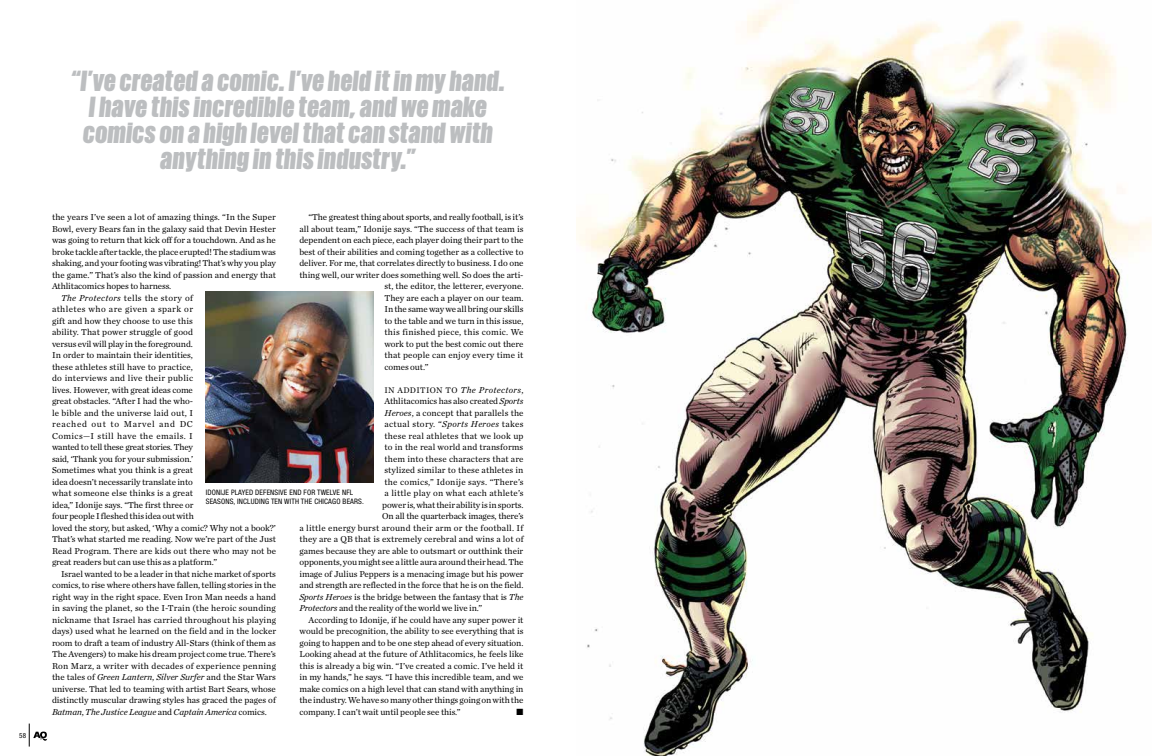
<style>
.page{position:relative;width:1152px;height:756px;background:#fff}
.page>*{position:absolute;margin:0;border:0;box-sizing:border-box;transform-origin:0 0}
.t1{font:italic 900 30px/26px "Giorgio Sans";letter-spacing:.02em;color:#bcbec0;text-align:center}
.t2{font:9px "Chronicle Text G1";letter-spacing:-.005em;color:#000}
.t3{font:9px "Chronicle Text G1";letter-spacing:.015em;color:#000}
.t4{font:9px "Chronicle Text G1";letter-spacing:.02em;color:#000}
.t5{font:9px "Chronicle Text G1";letter-spacing:.025em;color:#000}
.t6{font:9px "Chronicle Text G1";letter-spacing:.04em;color:#000}
.t7{font:italic 9px "Chronicle Text G1";letter-spacing:-.01em;color:#000}
.t8{font:9px "Chronicle Text G1";letter-spacing:-.025em;color:#000}
.t9{font:9px "Chronicle Text G1";letter-spacing:.03em;color:#000}
.t10{font:9px "Chronicle Text G1";letter-spacing:.035em;color:#000}
.t11{font:italic 9px "Chronicle Text G1";letter-spacing:.04em;color:#000}
.t12{font:9px "Chronicle Text G1";letter-spacing:.075em;color:#000}
.t13{font:9px "Zapf Dingbats ITC";color:#000}
.t14{font:condensed 7.5px/9px "Helvetica Neue LT Std";letter-spacing:.02em;color:#000}
.t15{font:condensed 7px "Helvetica Neue LT Std";color:#000}
.s1{font-style:italic}
.s2{font-style:normal}
.s3{font-style:normal;font-size:8.5px}
</style>
<div class="page">
<img style="left:576px;top:5px;width:575px;height:751px">
<svg style="left:29px;top:724px;width:18px;height:23px"></svg>
<img style="left:206px;top:292px;width:167px;height:190px">
<p class="t15" style="left:19px;top:731px;width:8px">58</p>
<h1 class="t1" style="left:71px;top:67px;width:436px">“I’ve created a comic. I’ve held it in my hand.<br>I have this incredible team, and we make comics on a high level that can stand with anything in this industry.”</h1>
<p class="t2" style="left:52px;top:210px;width:225px">the years I’ve seen a lot of amazing things. “In the Super</p>
<p class="t2" style="left:52px;top:222px;width:225px">Bowl, every Bears fan in the galaxy said that Devin Hester</p>
<p class="t2" style="left:52px;top:233px;width:225px">was going to return that kick off for a touchdown. And as he</p>
<p class="t2" style="left:52px;top:245px;width:226px">broke tackle after tackle, the place erupted! The stadium was</p>
<p class="t2" style="left:52px;top:256px;width:226px">shaking, and your footing was vibrating! That’s why you play</p>
<p class="t2" style="left:52px;top:268px;width:226px">the game.” That’s also the kind of passion and energy that</p>
<p class="t2" style="left:52px;top:279px;width:121px">Athlitacomics hopes to harness.</p>
<p class="t10" style="left:61px;top:291px;width:134px"><span class="s1">The Protectors</span> tells the story of</p>
<p class="t6" style="left:52px;top:302px;width:143px">athletes who are given a spark or</p>
<p class="t2" style="left:52px;top:314px;width:142px">gift and how they choose to use this</p>
<p class="t3" style="left:52px;top:325px;width:143px">ability. That power struggle of good</p>
<p class="t2" style="left:52px;top:337px;width:142px">versus evil will play in the foreground.</p>
<p class="t2" style="left:52px;top:348px;width:142px">In order to maintain their identities,</p>
<p class="t3" style="left:52px;top:360px;width:142px">these athletes still have to practice,</p>
<p class="t5" style="left:52px;top:371px;width:143px">do interviews and live their public</p>
<p class="t2" style="left:52px;top:383px;width:142px">lives. However, with great ideas come</p>
<p class="t2" style="left:52px;top:394px;width:143px">great obstacles. “After I had the who-</p>
<p class="t3" style="left:52px;top:406px;width:143px">le bible and the universe laid out, I</p>
<p class="t12" style="left:52px;top:417px;width:142px">reached out to Marvel and DC</p>
<p class="t6" style="left:52px;top:429px;width:142px">Comics—I still have the emails. I</p>
<p class="t8" style="left:52px;top:440px;width:142px">wanted to tell these great stories. They</p>
<p class="t2" style="left:52px;top:452px;width:143px">said, ‘Thank you for your submission.’</p>
<p class="t2" style="left:52px;top:463px;width:143px">Sometimes what you think is a great</p>
<p class="t2" style="left:52px;top:475px;width:143px">idea doesn’t necessarily translate into</p>
<p class="t3" style="left:52px;top:486px;width:143px">what someone else thinks is a great</p>
<p class="t2" style="left:52px;top:498px;width:143px">idea,” Idonije says. “The first three or</p>
<p class="t2" style="left:52px;top:509px;width:143px">four people I fleshed this idea out with</p>
<p class="t2" style="left:52px;top:521px;width:225px">loved the story, but asked, ‘Why a comic? Why not a book?’</p>
<p class="t2" style="left:52px;top:532px;width:225px">That’s what started me reading. Now we’re part of the Just</p>
<p class="t3" style="left:52px;top:544px;width:226px">Read Program. There are kids out there who may not be</p>
<p class="t2" style="left:52px;top:555px;width:167px">great readers but can use this as a platform.”</p>
<p class="t2" style="left:61px;top:567px;width:216px">Israel wanted to be a leader in that niche market of sports</p>
<p class="t2" style="left:52px;top:578px;width:226px">comics, to rise where others have fallen, telling stories in the</p>
<p class="t2" style="left:52px;top:590px;width:226px">right way in the right space. Even Iron Man needs a hand</p>
<p class="t3" style="left:52px;top:601px;width:225px">in saving the planet, so the I-Train (the heroic sounding</p>
<p class="t3" style="left:52px;top:613px;width:226px">nickname that Israel has carried throughout his playing</p>
<p class="t2" style="left:52px;top:624px;width:226px">days) used what he learned on the field and in the locker</p>
<p class="t2" style="left:52px;top:636px;width:225px">room to draft a team of industry All-Stars (think of them as</p>
<p class="t2" style="left:52px;top:647px;width:226px">The Avengers) to make his dream project come true. There’s</p>
<p class="t4" style="left:52px;top:659px;width:226px">Ron Marz, a writer with decades of experience penning</p>
<p class="t2" style="left:52px;top:670px;width:226px">the tales of <span class="s1">Green Lantern</span>, <span class="s1">Silver Surfer</span> and the Star Wars</p>
<p class="t2" style="left:52px;top:682px;width:225px">universe. That led to teaming with artist Bart Sears, whose</p>
<p class="t2" style="left:52px;top:693px;width:225px">distinctly muscular drawing styles has graced the pages of</p>
<p class="t7" style="left:52px;top:705px;width:216px">Batman<span class="s2">,</span> The Justice League <span class="s2">and</span> Captain America <span class="s2">comics.</span></p>
<p class="t2" style="left:308px;top:210px;width:217px">“The greatest thing about sports, and really football, is it’s</p>
<p class="t2" style="left:299px;top:222px;width:226px">all about team,” Idonije says. “The success of that team is</p>
<p class="t2" style="left:299px;top:233px;width:225px">dependent on each piece, each player doing their part to the</p>
<p class="t2" style="left:299px;top:245px;width:225px">best of their abilities and coming together as a collective to</p>
<p class="t2" style="left:299px;top:256px;width:226px">deliver. For me, that correlates directly to business. I do one</p>
<p class="t2" style="left:299px;top:268px;width:226px">thing well, our writer does something well. So does the arti-</p>
<p class="t2" style="left:384px;top:279px;width:141px">st, the editor, the letterer, everyone.</p>
<p class="t2" style="left:384px;top:291px;width:141px">They are each a player on our team.</p>
<p class="t2" style="left:384px;top:302px;width:141px">In the same way we all bring our skills</p>
<p class="t2" style="left:384px;top:314px;width:141px">to the table and we turn in this issue,</p>
<p class="t4" style="left:384px;top:325px;width:140px">this finished piece, this comic. We</p>
<p class="t2" style="left:384px;top:337px;width:140px">work to put the best comic out there</p>
<p class="t3" style="left:384px;top:348px;width:140px">that people can enjoy every time it</p>
<p class="t2" style="left:384px;top:360px;width:46px">comes out.”</p>
<p class="t11" style="left:384px;top:383px;width:141px"><span class="s3">IN ADDITION TO</span> The Protectors<span class="s2">,</span></p>
<p class="t2" style="left:384px;top:394px;width:141px">Athlitacomics has also created <span class="s1">Sports</span></p>
<p class="t2" style="left:384px;top:406px;width:141px"><span class="s1">Heroes</span>, a concept that parallels the</p>
<p class="t9" style="left:384px;top:417px;width:140px">actual story. “<span class="s1">Sports Heroes</span> takes</p>
<p class="t4" style="left:385px;top:429px;width:141px">these real athletes that we look up</p>
<p class="t2" style="left:385px;top:440px;width:140px">to in the real world and transforms</p>
<p class="t2" style="left:385px;top:452px;width:140px">them into these characters that are</p>
<p class="t2" style="left:385px;top:463px;width:140px">stylized similar to these athletes in</p>
<p class="t4" style="left:385px;top:475px;width:140px">the comics,” Idonije says. “There’s</p>
<p class="t5" style="left:385px;top:486px;width:140px">a little play on what each athlete’s</p>
<p class="t2" style="left:382px;top:498px;width:143px">power is, what their ability is in sports.</p>
<p class="t2" style="left:382px;top:509px;width:143px">On all the quarterback images, there’s</p>
<p class="t4" style="left:300px;top:521px;width:225px">a little energy burst around their arm or the football. If</p>
<p class="t2" style="left:300px;top:532px;width:226px">they are a QB that is extremely cerebral and wins a lot of</p>
<p class="t2" style="left:300px;top:544px;width:225px">games because they are able to outsmart or outthink their</p>
<p class="t2" style="left:300px;top:555px;width:226px">opponents, you might see a little aura around their head. The</p>
<p class="t2" style="left:300px;top:567px;width:226px">image of Julius Peppers is a menacing image but his power</p>
<p class="t2" style="left:300px;top:578px;width:225px">and strength are reflected in the force that he is on the field.</p>
<p class="t2" style="left:300px;top:590px;width:226px"><span class="s1">Sports Heroes</span> is the bridge between the fantasy that is <span class="s1">The</span></p>
<p class="t2" style="left:300px;top:601px;width:184px"><span class="s1">Protectors</span> and the reality of the world we live in.”</p>
<p class="t2" style="left:309px;top:613px;width:216px">According to Idonije, if he could have any super power it</p>
<p class="t2" style="left:300px;top:624px;width:226px">would be precognition, the ability to see everything that is</p>
<p class="t2" style="left:300px;top:636px;width:226px">going to happen and to be one step ahead of every situation.</p>
<p class="t2" style="left:300px;top:647px;width:225px">Looking ahead at the future of Athlitacomics, he feels like</p>
<p class="t2" style="left:300px;top:659px;width:225px">this is already a big win. “I’ve created a comic. I’ve held it</p>
<p class="t2" style="left:300px;top:670px;width:226px">in my hands,” he says. “I have this incredible team, and we</p>
<p class="t2" style="left:300px;top:682px;width:226px">make comics on a high level that can stand with anything in</p>
<p class="t2" style="left:300px;top:693px;width:226px">the industry. We have so many other things going on with the</p>
<p class="t2" style="left:300px;top:705px;width:163px">company. I can’t wait until people see this.”</p>
<p class="t13" style="left:517px;top:707px;width:8px">■</p>
<p class="t14" style="left:206px;top:488px;width:160px">IDONIJE PLAYED DEFENSIVE END FOR TWELVE NFL<br>SEASONS, INCLUDING TEN WITH THE CHICAGO BEARS.</p>
</div>
